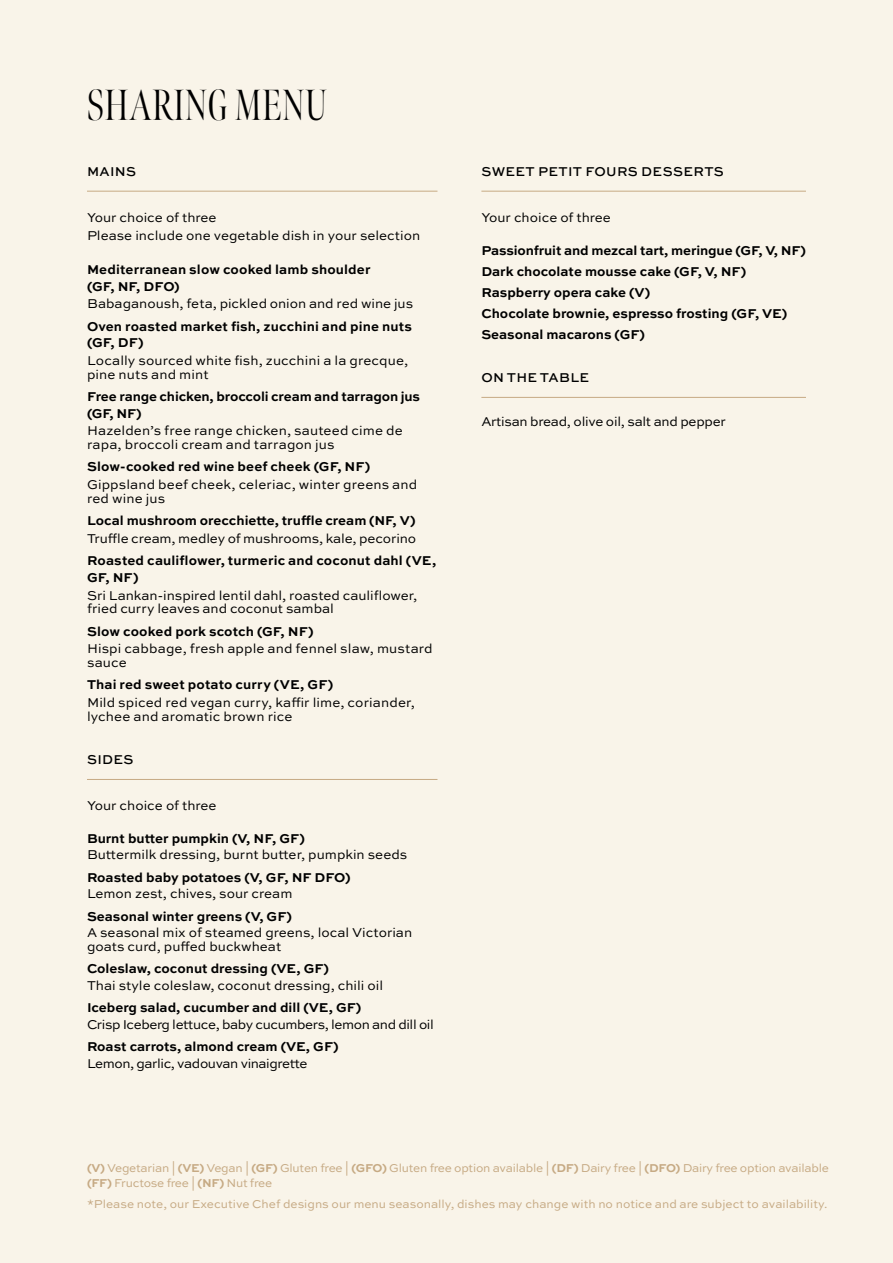
<style>
.page{position:relative;width:893px;height:1263px;background:#f9f4e9}
.page>*{position:absolute;margin:0;border:0;box-sizing:border-box;transform-origin:0 0}
.t1{font:300 extra-condensed 43.5px "Meno Banner";letter-spacing:.01em;color:#000}
.t2{font:13.5px/13.5px "Sweet Sans Pro";color:#000}
.t3{font:700 13.5px/16.5px "Sweet Sans Pro";color:#000}
.t4{font:13.5px "Sweet Sans Pro";letter-spacing:-.03em;color:#000}
.t5{font:500 13.5px "Sweet Sans Pro";letter-spacing:.02em;color:#000}
.t6{font:13.5px "Sweet Sans Pro";letter-spacing:-.02em;color:#000}
.t7{font:12px/15px "Sweet Sans Pro";letter-spacing:-.02em;color:#c6aa84}
.t8{font:12px "Sweet Sans Pro";color:#c6aa84}
.s1{font-weight:700}
</style>
<div class="page">
<hr style="left:87px;top:191px;width:350px;height:1px;background:#c6aa84">
<hr style="left:87px;top:779px;width:350px;height:1px;background:#c6aa84">
<hr style="left:481px;top:191px;width:325px;height:1px;background:#c6aa84">
<hr style="left:481px;top:397px;width:325px;height:1px;background:#c6aa84">
<h1 class="t1" style="left:87px;top:80px;width:242px">SHARING MENU</h1>
<p class="t5" style="left:87px;top:162px;width:51px">MAINS</p>
<p class="t2" style="left:87px;top:208px;width:335px;line-height:18px">Your choice of three<br>Please include one vegetable dish in your selection</p>
<p class="t3" style="left:87px;top:260px;width:285px">Mediterranean slow cooked lamb shoulder (GF, NF, DFO)</p>
<p class="t2" style="left:87px;top:297px;width:328px">Babaganoush, feta, pickled onion and red wine jus</p>
<p class="t3" style="left:87px;top:317px;width:326px">Oven roasted market fish, zucchini and pine nuts (GF, DF)</p>
<p class="t2" style="left:87px;top:353px;width:323px">Locally sourced white fish, zucchini a la grecque, pine nuts and mint</p>
<p class="t3" style="left:87px;top:387px;width:335px">Free range chicken, broccoli cream and tarragon jus (GF, NF)</p>
<p class="t2" style="left:87px;top:424px;width:317px">Hazelden’s free range chicken, sauteed cime de rapa, broccoli cream and tarragon jus</p>
<p class="t3" style="left:87px;top:458px;width:285px">Slow-cooked red wine beef cheek (GF, NF)</p>
<p class="t2" style="left:87px;top:477px;width:332px">Gippsland beef cheek, celeriac, winter greens and red wine jus</p>
<p class="t3" style="left:87px;top:511px;width:330px">Local mushroom orecchiette, truffle cream (NF, V)</p>
<p class="t2" style="left:87px;top:531px;width:331px">Truffle cream, medley of mushrooms, kale, pecorino</p>
<p class="t3" style="left:87px;top:552px;width:351px">Roasted cauliflower, turmeric and coconut dahl (VE,<br>GF, NF)</p>
<p class="t2" style="left:87px;top:588px;width:332px">Sri Lankan-inspired lentil dahl, roasted cauliflower, fried curry leaves and coconut sambal</p>
<p class="t3" style="left:87px;top:622px;width:228px">Slow cooked pork scotch (GF, NF)</p>
<p class="t2" style="left:87px;top:642px;width:347px">Hispi cabbage, fresh apple and fennel slaw, mustard sauce</p>
<p class="t3" style="left:87px;top:676px;width:248px">Thai red sweet potato curry (VE, GF)</p>
<p class="t2" style="left:87px;top:695px;width:329px">Mild spiced red vegan curry, kaffir lime, coriander, lychee and aromatic brown rice</p>
<p class="t5" style="left:87px;top:750px;width:48px">SIDES</p>
<p class="t2" style="left:87px;top:798px;width:131px">Your choice of three</p>
<p class="t3" style="left:87px;top:829px;width:219px">Burnt butter pumpkin (V, NF, GF)</p>
<p class="t2" style="left:87px;top:847px;width:322px">Buttermilk dressing, burnt butter, pumpkin seeds</p>
<p class="t3" style="left:87px;top:868px;width:265px">Roasted baby potatoes (V, GF, NF DFO)</p>
<p class="t2" style="left:87px;top:886px;width:207px">Lemon zest, chives, sour cream</p>
<p class="t3" style="left:87px;top:907px;width:206px">Seasonal winter greens (V, GF)</p>
<p class="t2" style="left:87px;top:925px;width:327px">A seasonal mix of steamed greens, local Victorian goats curd, puffed buckwheat</p>
<p class="t3" style="left:87px;top:960px;width:243px">Coleslaw, coconut dressing (VE, GF)</p>
<p class="t2" style="left:87px;top:978px;width:298px">Thai style coleslaw, coconut dressing, chili oil</p>
<p class="t3" style="left:87px;top:999px;width:276px">Iceberg salad, cucumber and dill (VE, GF)</p>
<p class="t4" style="left:87px;top:1015px;width:348px">Crisp Iceberg lettuce, baby cucumbers, lemon and dill oil</p>
<p class="t3" style="left:87px;top:1038px;width:253px">Roast carrots, almond cream (VE, GF)</p>
<p class="t4" style="left:87px;top:1054px;width:222px">Lemon, garlic, vadouvan vinaigrette</p>
<p class="t5" style="left:482px;top:162px;width:244px">SWEET PETIT FOURS DESSERTS</p>
<p class="t2" style="left:481px;top:210px;width:131px">Your choice of three</p>
<p class="t3" style="left:481px;top:239px;width:326px;line-height:21px">Passionfruit and mezcal tart, meringue (GF, V, NF)<br>Dark chocolate mousse cake (GF, V, NF)<br>Raspberry opera cake (V)<br>Chocolate brownie, espresso frosting (GF, VE)<br>Seasonal macarons (GF)</p>
<p class="t5" style="left:482px;top:368px;width:109px">ON THE TABLE</p>
<p class="t6" style="left:481px;top:412px;width:246px">Artisan bread, olive oil, salt and pepper</p>
<p class="t7" style="left:87px;top:1160px;width:744px"><span class="s1">(V)</span> Vegetarian | <span class="s1">(VE)</span> Vegan | <span class="s1">(GF)</span> Gluten free | <span class="s1">(GFO)</span> Gluten free option available | <span class="s1">(DF)</span> Dairy free | <span class="s1">(DFO)</span> Dairy free option available <span class="s1">(FF)</span> Fructose free | <span class="s1">(NF)</span> Nut free</p>
<p class="t8" style="left:87px;top:1195px;width:742px">*Please note, our Executive Chef designs our menu seasonally, dishes may change with no notice and are subject to availability.</p>
</div>
